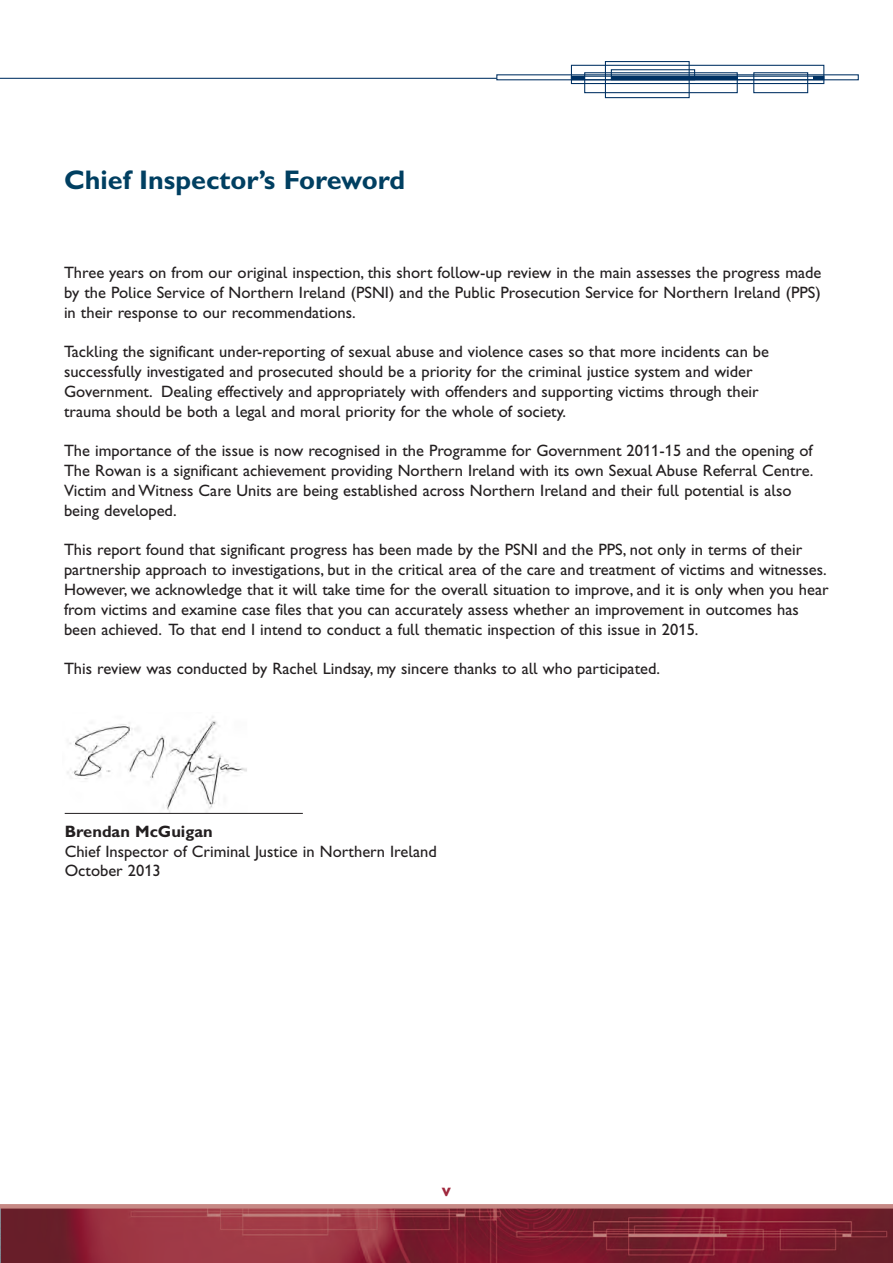
<style>
.page{position:relative;width:893px;height:1263px;background:#fff}
.page>*{position:absolute;margin:0;border:0;box-sizing:border-box;transform-origin:0 0}
.t1{font:27px "Gill Sans Hta Bold Plain";color:#003f61}
.t2{font:18px "Gill Sans Hta Bold Plain";color:#9f283d}
.t3{font:16.5px/19.8px "Gill Sans Hta";color:#231f20}
.t4{font:16.5px "Gill Sans Hta Bold Plain";color:#231f20}
</style>
<div class="page">
<img style="left:1px;top:1208px;width:892px;height:55px">
<div style="left:605px;top:61px;width:85px;height:37px;border:1px solid #003163"></div>
<div style="left:571px;top:65px;width:253px;height:19px;border:1px solid #003163"></div>
<div style="left:753px;top:72px;width:55px;height:21px;border:1px solid #003163"></div>
<div style="left:584px;top:72px;width:154px;height:21px;border:1px solid #003163"></div>
<div style="left:571px;top:76px;width:253px;height:4px;border:1px solid #003163"></div>
<div style="left:611px;top:69px;width:84px;height:11px;border:1px solid #003163"></div>
<hr style="left:571px;top:76px;width:14px;height:4px;background:#003163">
<hr style="left:611px;top:76px;width:126px;height:4px;background:#003163">
<hr style="left:813px;top:76px;width:11px;height:4px;background:#003163">
<hr style="left:0;top:78px;width:497px;height:1px;background:#003163">
<hr style="left:0;top:1204px;width:893px;height:4px;background:#c68985">
<img style="left:67px;top:716px;width:180px;height:96px">
<hr style="left:65px;top:813px;width:238px;height:1px;background:#231f20">
<h1 class="t1" style="left:64px;top:171px;width:343px">Chief Inspector’s Foreword</h1>
<p class="t3" style="left:64px;top:264px;width:759px;text-align:justify">Three years on from our original inspection, this short follow-up review in the main assesses the progress made by the Police Service of Northern Ireland (PSNI) and the Public Prosecution Service for Northern Ireland (PPS) in their response to our recommendations.</p>
<p class="t3" style="left:64px;top:343px;width:707px">Tackling the significant under-reporting of sexual abuse and violence cases so that more incidents can be successfully investigated and prosecuted should be a priority for the criminal justice system and wider Government. Dealing effectively and appropriately with offenders and supporting victims through their trauma should be both a legal and moral priority for the whole of society.</p>
<p class="t3" style="left:64px;top:442px;width:751px">The importance of the issue is now recognised in the Programme for Government 2011-15 and the opening of The Rowan is a significant achievement providing Northern Ireland with its own Sexual Abuse Referral Centre.<br>Victim and Witness Care Units are being established across Northern Ireland and their full potential is also being developed.</p>
<p class="t3" style="left:64px;top:541px;width:766px">This report found that significant progress has been made by the PSNI and the PPS, not only in terms of their partnership approach to investigations, but in the critical area of the care and treatment of victims and witnesses.<br>However, we acknowledge that it will take time for the overall situation to improve, and it is only when you hear from victims and examine case files that you can accurately assess whether an improvement in outcomes has been achieved. To that end I intend to conduct a full thematic inspection of this issue in 2015.</p>
<p class="t3" style="left:64px;top:660px;width:598px">This review was conducted by Rachel Lindsay, my sincere thanks to all who participated.</p>
<p class="t4" style="left:65px;top:825px;width:150px">Brendan McGuigan</p>
<p class="t3" style="left:65px;top:843px;width:374px">Chief Inspector of Criminal Justice in Northern Ireland<br>October 2013</p>
<p class="t2" style="left:442px;top:1184px;width:11px">v</p>
</div>
